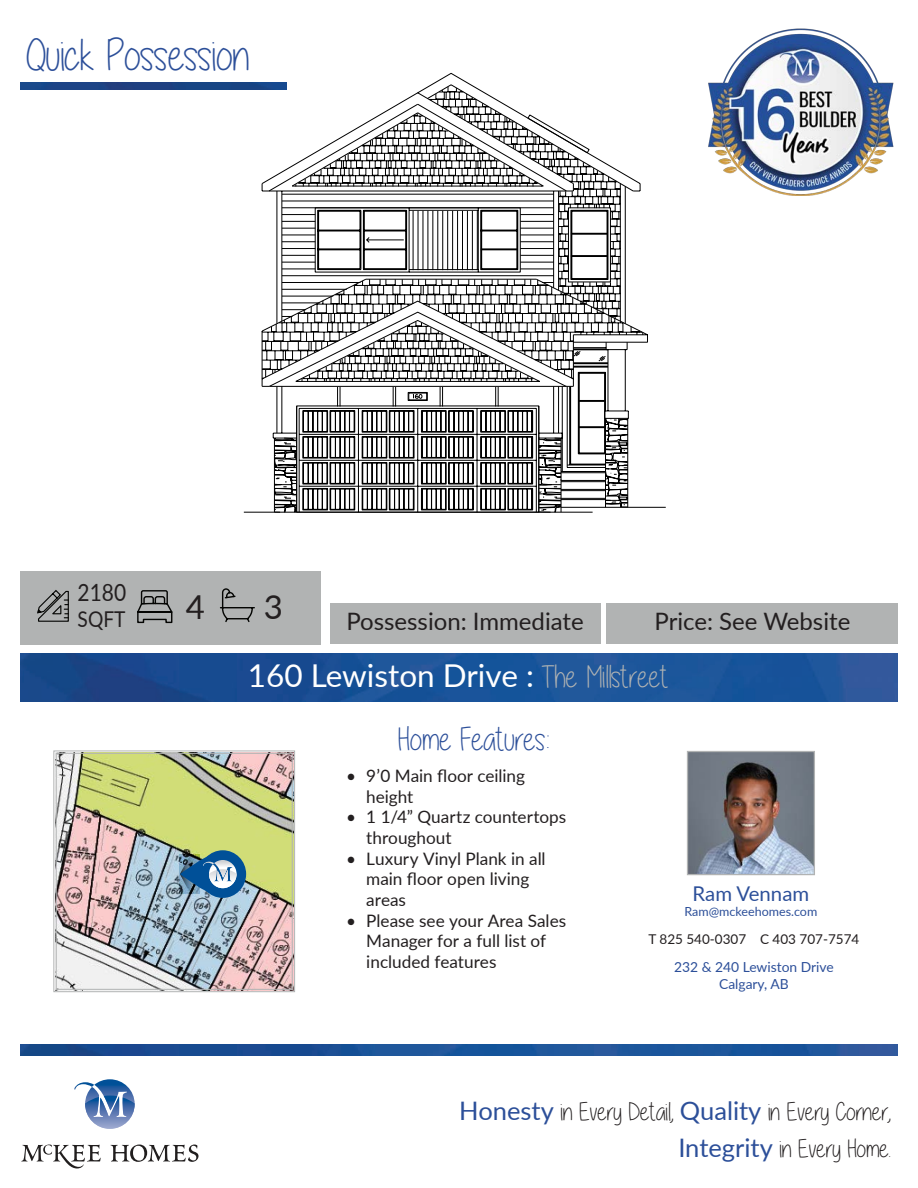
<style>
.page{position:relative;width:918px;height:1188px;background:#fff}
.page>*{position:absolute;margin:0;border:0;box-sizing:border-box;transform-origin:0 0}
.t1{font:45px "Alittlesunshine";color:#2c4f99}
.t2{font:33px "Alittlesunshine";color:#2c4f99}
.t3{font:33px "Lato";color:#231f20}
.t4{font:31.5px "Lato";color:#fff}
.t5{font:25.5px/36.5px "Alittlesunshine";color:#231f20;text-align:right}
.t6{font:24px "Lato";color:#231f20}
.t7{font:23.85px "Lato";color:#231f20;scale:.88 1}
.t8{font:21.75px "Lato";color:#231f20;scale:.88 1}
.t9{font:20.4px "Lato";color:#2c4f99}
.t10{font:17.25px/20.5px "Lato";color:#231f20}
.t11{font:13.8px/16.6px "Lato";color:#2c4f99;text-align:center}
.t12{font:13.5px "Lato";color:#231f20}
.t13{font:12.45px "Lato";color:#2c4f99}
.s1{font-family:"Alittlesunshine";color:#b1b3b3}
.s2{font-family:"Lato";color:#2c4f99}
</style>
<div class="page">
<img style="left:20px;top:654px;width:878px;height:47px">
<div style="left:20px;top:571px;width:301px;height:73px;background:#b1b3b3"></div>
<svg style="left:37px;top:590px;width:32px;height:32px"></svg>
<svg style="left:137px;top:590px;width:35px;height:33px"></svg>
<svg style="left:220px;top:588px;width:35px;height:34px"></svg>
<svg style="left:330px;top:603px;width:554px;height:1px"></svg>
<div style="left:330px;top:604px;width:271px;height:40px;background:#b1b3b3"></div>
<div style="left:606px;top:604px;width:292px;height:40px;background:#b1b3b3"></div>
<img style="left:708px;top:28px;width:186px;height:168px">
<div style="left:20px;top:82px;width:241px;height:7px;background:#1b4484"></div>
<img style="left:20px;top:1045px;width:878px;height:11px">
<svg style="left:21px;top:1145px;width:80px;height:24px"></svg>
<svg style="left:110px;top:1145px;width:89px;height:17px"></svg>
<svg style="left:74px;top:1079px;width:61px;height:50px"></svg>
<img style="left:689px;top:753px;width:124px;height:120px">
<div style="left:687px;top:751px;width:128px;height:124px;border:1px solid #b1b3b3"></div>
<img style="left:53px;top:750px;width:242px;height:242px">
<div style="left:56px;top:753px;width:236px;height:237px;border:1px solid #b1b3b3"></div>
<div style="left:199px;top:850px;width:47px;height:48px;background:#005098;border-radius:50%"></div>
<svg style="left:180px;top:854px;width:57px;height:40px"></svg>
<hr style="left:244px;top:512px;width:349px;height:1px;background:#000">
<hr style="left:561px;top:507px;width:105px;height:1px;background:#000">
<svg style="left:296px;top:327px;width:352px;height:185px"></svg>
<svg style="left:299px;top:387px;width:309px;height:125px"></svg>
<svg style="left:261px;top:84px;width:373px;height:303px"></svg>
<svg style="left:317px;top:210px;width:291px;height:192px"></svg>
<h1 class="t1" style="left:26px;top:31px;width:225px">Quick Possession</h1>
<p class="t7" style="left:78px;top:575px;width:57px">2180</p>
<p class="t8" style="left:78px;top:603px;width:56px">SQFT</p>
<p class="t3" style="left:186px;top:583px;width:21px">4</p>
<p class="t3" style="left:264px;top:583px;width:21px">3</p>
<p class="t6" style="left:346px;top:604px;width:239px">Possession: Immediate</p>
<h3 class="t6" style="left:655px;top:604px;width:197px">Price: See Website</h3>
<p class="t4" style="left:248px;top:653px;width:422px">160 Lewiston Drive : <span class="s1">The Millstreet</span></p>
<h2 class="t2" style="left:398px;top:722px;width:153px">Home Features:</h2>
<p class="t10" style="left:366px;top:765px;width:160px;text-indent:-20px">• 9’0 Main floor ceiling height</p>
<p class="t10" style="left:366px;top:806px;width:201px;text-indent:-20px">• 1 1/4” Quartz countertops throughout</p>
<p class="t10" style="left:366px;top:847px;width:181px;text-indent:-20px">• Luxury Vinyl Plank in all main floor open living areas</p>
<p class="t10" style="left:366px;top:909px;width:201px;text-indent:-20px">• Please see your Area Sales<br>Manager for a full list of included features</p>
<p class="t9" style="left:693px;top:879px;width:118px">Ram Vennam</p>
<p class="t13" style="left:685px;top:902px;width:134px">Ram@mckeehomes.com</p>
<p class="t12" style="left:649px;top:929px;width:212px">T 825 540-0307 C 403 707-7574</p>
<p class="t11" style="left:674px;top:958px;width:161px">232 &amp; 240 Lewiston Drive<br>Calgary, AB</p>
<h3 class="t5" style="left:459px;top:1094px;width:433px"><span class="s2">Honesty</span> in Every Detail, <span class="s2">Quality</span> in Every Corner,<br><span class="s2">Integrity</span> in Every Home.</h3>
</div>
